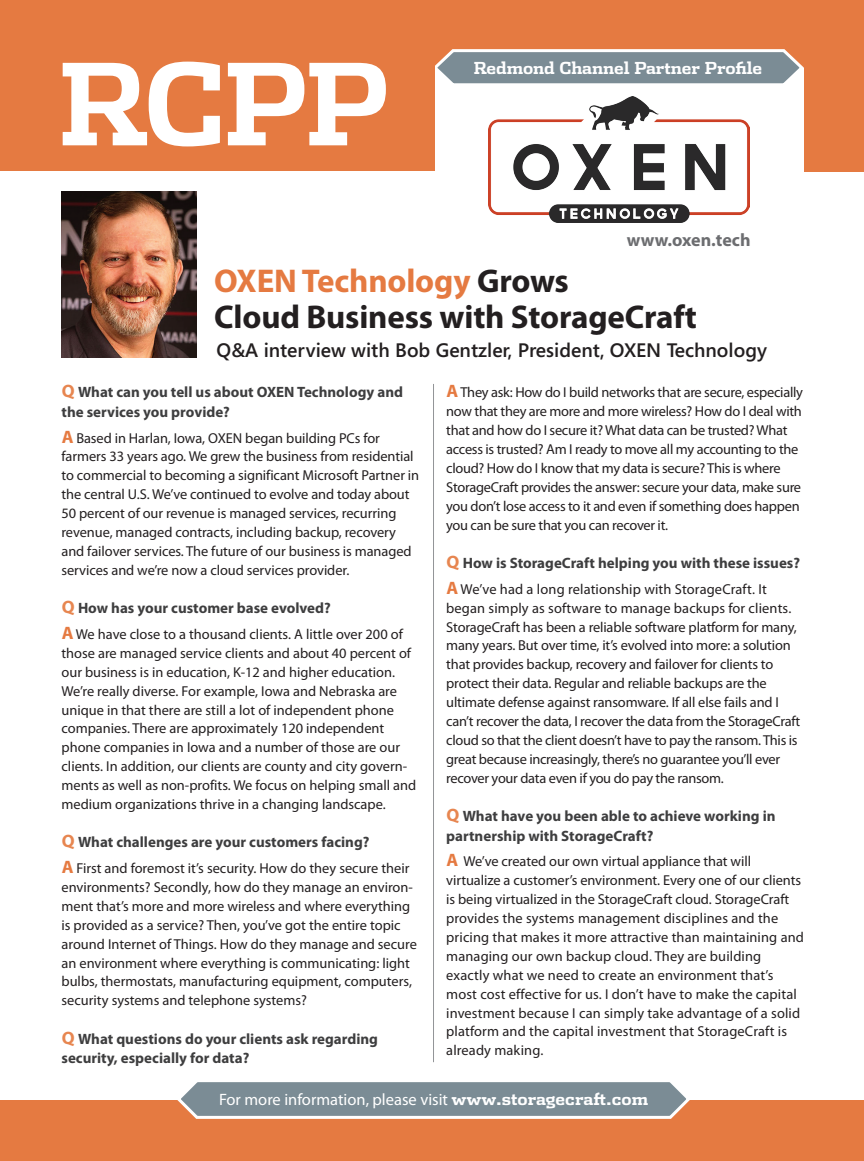
<style>
.page{position:relative;width:864px;height:1161px;background:#fff}
.page>*{position:absolute;margin:0;border:0;box-sizing:border-box;transform-origin:0 0}
.t1{font:700 112.65px "Dispatch";color:#fff}
.Headline{font:700 33px/36px "Myriad Pro";letter-spacing:-.005em;color:#231f20}
.t2{font:700 24px "Segoe Condensed";letter-spacing:-.01em;color:#fff}
.Deck{font:600 19.5px "Segoe";color:#231f20}
.Body_Copy{font:700 18px "Myriad Pro";color:#6c6d70}
.For_More_Info{font:16.5px "Myriad Pro";color:#fff}
.t3{font:700 16.5px "Dispatch";letter-spacing:-.01em;color:#fff}
.Question{font:700 15px/19.5px "Myriad Pro";color:#3e3e3f}
.Body_Copy-2{font:14.4px/18.9px "Myriad Pro";letter-spacing:-.005em;color:#231f20}
.s1{color:#e57a41}
.s2{font-size:18px;color:#e78650}
.s3{font-weight:700;font-size:18px;color:#e57a41}
.s4{font-family:"Dispatch";font-weight:700}
</style>
<div class="page">
<div style="left:0;top:1100px;width:864px;height:61px;background:#e57a41"></div>
<svg style="left:177px;top:1082px;width:513px;height:37px;background:#8b979e"></svg>
<div style="left:804px;top:0;width:60px;height:171px;background:#e57a41"></div>
<div style="left:416px;top:0;width:448px;height:68px;background:#e57a41"></div>
<svg style="left:434px;top:49px;width:370px;height:39px"></svg>
<hr style="left:433px;top:384px;width:1px;height:678px;background:#939598">
<div style="left:0;top:0;width:434px;height:171px;background:#e57a41"></div>
<img style="left:488px;top:96px;width:261px;height:126px">
<img style="left:62px;top:191px;width:134px;height:166px">
<p class="t1" style="left:58px;top:26px;width:333px">RCPP</p>
<p class="t3" style="left:474px;top:57px;width:290px">Redmond Channel Partner Profile</p>
<p class="t2" style="left:526px;top:60px;width:275px">MSDN Magazine Vendor Profile</p>
<p class="Body_Copy" style="left:627px;top:228px;width:125px">www.oxen.tech</p>
<p class="Headline" style="left:214px;top:262px;width:484px"><span class="s1">OXEN Technology</span> Grows<br>Cloud Business with StorageCraft</p>
<p class="Deck" style="left:217px;top:336px;width:552px">Q&amp;A interview with Bob Gentzler, President, OXEN Technology</p>
<p class="Question" style="left:62px;top:382px;width:343px"><span class="s2">Q</span> What can you tell us about OXEN Technology and the services you provide?</p>
<p class="Body_Copy-2" style="left:62px;top:428px;width:359px"><span class="s3">A</span> Based in Harlan, Iowa, OXEN began building PCs for farmers 33 years ago. We grew the business from residential to commercial to becoming a significant Microsoft Partner in the central U.S. We’ve continued to evolve and today about 50 percent of our revenue is managed services, recurring revenue, managed contracts, including backup, recovery and failover services. The future of our business is managed services and we’re now a cloud services provider.</p>
<p class="Question" style="left:62px;top:598px;width:271px"><span class="s2">Q</span> How has your customer base evolved?</p>
<p class="Body_Copy-2" style="left:62px;top:624px;width:356px"><span class="s3">A</span> We have close to a thousand clients. A little over 200 of those are managed service clients and about 40 percent of our business is in education, K-12 and higher education.<br>We’re really diverse. For example, Iowa and Nebraska are unique in that there are still a lot of independent phone companies. There are approximately 120 independent phone companies in Iowa and a number of those are our clients. In addition, our clients are county and city govern&shy;ments as well as non-profits. We focus on helping small and medium organizations thrive in a changing landscape.</p>
<p class="Question" style="left:62px;top:832px;width:309px"><span class="s2">Q</span> What challenges are your customers facing?</p>
<p class="Body_Copy-2" style="left:62px;top:859px;width:357px"><span class="s3">A</span> First and foremost it’s security. How do they secure their environments? Secondly, how do they manage an environ&shy;ment that’s more and more wireless and where everything is provided as a service? Then, you’ve got the entire topic around Internet of Things. How do they manage and secure an environment where everything is communicating: light bulbs, thermostats, manufacturing equipment, computers, security systems and telephone systems?</p>
<p class="Question" style="left:62px;top:1028px;width:318px"><span class="s2">Q</span> What questions do your clients ask regarding security, especially for data?</p>
<p class="Body_Copy-2" style="left:446px;top:383px;width:358px"><span class="s3">A</span> They ask: How do I build networks that are secure, especially now that they are more and more wireless? How do I deal with that and how do I secure it? What data can be trusted? What access is trusted? Am I ready to move all my accounting to the cloud? How do I know that my data is secure? This is where StorageCraft provides the answer: secure your data, make sure you don’t lose access to it and even if something does happen you can be sure that you can recover it.</p>
<p class="Question" style="left:446px;top:553px;width:355px"><span class="s2">Q</span> How is StorageCraft helping you with these issues?</p>
<p class="Body_Copy-2" style="left:446px;top:579px;width:356px"><span class="s3">A</span> We’ve had a long relationship with StorageCraft. It began simply as software to manage backups for clients.<br>StorageCraft has been a reliable software platform for many, many years. But over time, it’s evolved into more: a solution that provides backup, recovery and failover for clients to protect their data. Regular and reliable backups are the ultimate defense against ransomware. If all else fails and I can’t recover the data, I recover the data from the StorageCraft cloud so that the client doesn’t have to pay the ransom. This is great because increasingly, there’s no guarantee you’ll ever recover your data even if you do pay the ransom.</p>
<p class="Question" style="left:446px;top:806px;width:331px"><span class="s2">Q</span> What have you been able to achieve working in partnership with StorageCraft?</p>
<p class="Body_Copy-2" style="left:446px;top:852px;width:359px"><span class="s3">A</span> We’ve created our own virtual appliance that will virtualize a customer’s environment. Every one of our clients is being virtualized in the StorageCraft cloud. StorageCraft provides the systems management disciplines and the pricing that makes it more attractive than maintaining and managing our own backup cloud. They are building exactly what we need to create an environment that’s most cost effective for us. I don’t have to make the capital investment because I can simply take advantage of a solid platform and the capital investment that StorageCraft is already making.</p>
<p class="For_More_Info" style="left:219px;top:1089px;width:431px">For more information, please visit <span class="s4">www.storagecraft.com</span></p>
</div>
